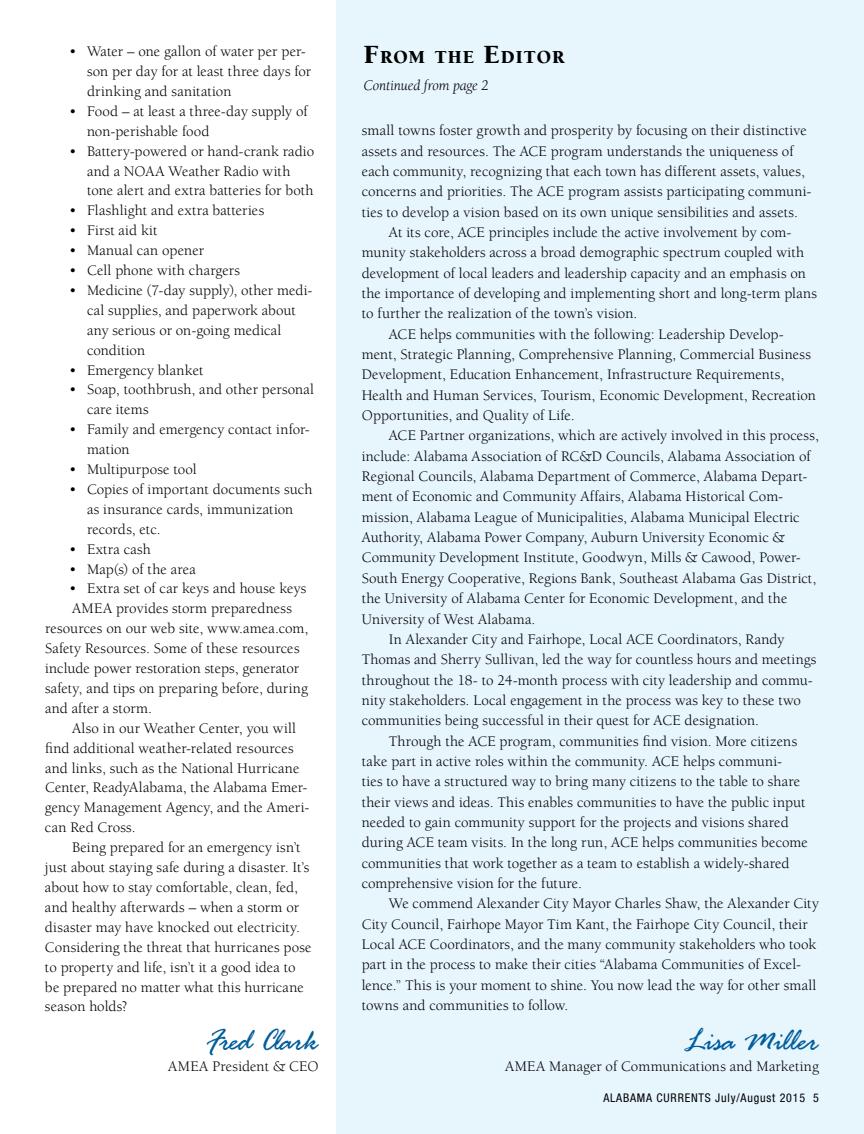
<style>
.page{position:relative;width:864px;height:1134px;background:#fff}
.page>*{position:absolute;margin:0;border:0;box-sizing:border-box;transform-origin:0 0}
.t1{font:33px "Rage Italic Plain";letter-spacing:-.015em;color:#005d9c}
.t2{font:33px "Rage Italic Plain";letter-spacing:-.055em;color:#005d9c}
.t3{font:900 18.9px "Berkeley";letter-spacing:.055em;color:#000}
.t4{font:15px/20px "Berkeley";letter-spacing:.005em;color:#000}
.t5{font:italic 15px "Berkeley";letter-spacing:-.01em;color:#000}
.t6{font:condensed 12px "Helvetica Neue";letter-spacing:.065em;color:#000}
.s1{font-size:27px}
</style>
<div class="page">
<div style="left:337px;top:0;width:527px;height:1134px;background:#e7f5fd"></div>
<p class="t4" style="left:87px;top:42px;width:226px;text-indent:-18px">• Water – one gallon of water per per&shy;son per day for at least three days for drinking and sanitation</p>
<p class="t4" style="left:87px;top:101px;width:222px;text-indent:-18px">• Food – at least a three-day supply of non-perishable food</p>
<p class="t4" style="left:87px;top:141px;width:229px;text-indent:-18px">• Battery-powered or hand-crank radio and a NOAA Weather Radio with tone alert and extra batteries for both</p>
<p class="t4" style="left:69px;top:201px;width:197px">• Flashlight and extra batteries</p>
<p class="t4" style="left:69px;top:221px;width:90px">• First aid kit</p>
<p class="t4" style="left:69px;top:241px;width:137px">• Manual can opener</p>
<p class="t4" style="left:69px;top:261px;width:172px">• Cell phone with chargers</p>
<p class="t4" style="left:87px;top:281px;width:227px;text-indent:-18px">• Medicine (7-day supply), other medi&shy;cal supplies, and paperwork about any serious or on-going medical condition</p>
<p class="t4" style="left:69px;top:360px;width:136px">• Emergency blanket</p>
<p class="t4" style="left:87px;top:380px;width:229px;text-indent:-18px">• Soap, toothbrush, and other personal care items</p>
<p class="t4" style="left:87px;top:420px;width:224px;text-indent:-18px">• Family and emergency contact infor&shy;mation</p>
<p class="t4" style="left:69px;top:460px;width:129px">• Multipurpose tool</p>
<p class="t4" style="left:87px;top:480px;width:227px;text-indent:-18px">• Copies of important documents such as insurance cards, immunization records, etc.</p>
<p class="t4" style="left:69px;top:539px;width:83px">• Extra cash</p>
<p class="t4" style="left:69px;top:559px;width:128px">• Map(s) of the area</p>
<p class="t4" style="left:69px;top:579px;width:239px">• Extra set of car keys and house keys</p>
<p class="t4" style="left:72px;top:599px;width:221px">AMEA provides storm preparedness</p>
<p class="t4" style="left:45px;top:619px;width:265px">resources on our web site, www.amea.com,</p>
<p class="t4" style="left:45px;top:639px;width:256px">Safety Resources. Some of these resources</p>
<p class="t4" style="left:45px;top:659px;width:256px">include power restoration steps, generator</p>
<p class="t4" style="left:45px;top:679px;width:264px">safety, and tips on preparing before, during</p>
<p class="t4" style="left:45px;top:698px;width:109px">and after a storm.</p>
<p class="t4" style="left:72px;top:718px;width:226px">Also in our Weather Center, you will</p>
<p class="t4" style="left:45px;top:738px;width:250px">find additional weather-related resources</p>
<p class="t4" style="left:45px;top:758px;width:256px">and links, such as the National Hurricane</p>
<p class="t4" style="left:45px;top:778px;width:264px">Center, ReadyAlabama, the Alabama Emer-</p>
<p class="t4" style="left:45px;top:798px;width:266px">gency Management Agency, and the Ameri-</p>
<p class="t4" style="left:45px;top:818px;width:92px">can Red Cross.</p>
<p class="t4" style="left:72px;top:838px;width:230px">Being prepared for an emergency isn’t</p>
<p class="t4" style="left:45px;top:858px;width:266px">just about staying safe during a disaster. It’s</p>
<p class="t4" style="left:45px;top:878px;width:255px">about how to stay comfortable, clean, fed,</p>
<p class="t4" style="left:45px;top:898px;width:256px">and healthy afterwards – when a storm or</p>
<p class="t4" style="left:45px;top:917px;width:257px">disaster may have knocked out electricity.</p>
<p class="t4" style="left:45px;top:937px;width:268px">Considering the threat that hurricanes pose</p>
<p class="t4" style="left:45px;top:957px;width:252px">to property and life, isn’t it a good idea to</p>
<p class="t4" style="left:45px;top:977px;width:260px">be prepared no matter what this hurricane</p>
<p class="t4" style="left:45px;top:997px;width:84px">season holds?</p>
<h1 class="t2" style="left:206px;top:1020px;width:115px">Fred Clark</h1>
<p class="t4" style="left:168px;top:1057px;width:152px">AMEA President &amp; CEO</p>
<p class="t3" style="left:364px;top:47px;width:202px"><span class="s1">F</span>ROM THE <span class="s1">E</span>DITOR</p>
<p class="t5" style="left:364px;top:78px;width:126px">Continued from page 2</p>
<p class="t4" style="left:362px;top:121px;width:447px">small towns foster growth and prosperity by focusing on their distinctive</p>
<p class="t4" style="left:362px;top:141px;width:433px">assets and resources. The ACE program understands the uniqueness of</p>
<p class="t4" style="left:362px;top:162px;width:445px">each community, recognizing that each town has different assets, values,</p>
<p class="t4" style="left:362px;top:182px;width:451px">concerns and priorities. The ACE program assists participating communi-</p>
<p class="t4" style="left:362px;top:202px;width:438px">ties to develop a vision based on its own unique sensibilities and assets.</p>
<p class="t4" style="left:389px;top:223px;width:404px">At its core, ACE principles include the active involvement by com-</p>
<p class="t4" style="left:362px;top:243px;width:444px">munity stakeholders across a broad demographic spectrum coupled with</p>
<p class="t4" style="left:362px;top:263px;width:446px">development of local leaders and leadership capacity and an emphasis on</p>
<p class="t4" style="left:362px;top:284px;width:457px">the importance of developing and implementing short and long-term plans</p>
<p class="t4" style="left:362px;top:304px;width:277px">to further the realization of the town’s vision.</p>
<p class="t4" style="left:389px;top:324px;width:397px">ACE helps communities with the following: Leadership Develop-</p>
<p class="t4" style="left:362px;top:345px;width:451px">ment, Strategic Planning, Comprehensive Planning, Commercial Business</p>
<p class="t4" style="left:362px;top:365px;width:424px">Development, Education Enhancement, Infrastructure Requirements,</p>
<p class="t4" style="left:362px;top:385px;width:456px">Health and Human Services, Tourism, Economic Development, Recreation</p>
<p class="t4" style="left:362px;top:406px;width:214px">Opportunities, and Quality of Life.</p>
<p class="t4" style="left:389px;top:426px;width:432px">ACE Partner organizations, which are actively involved in this process,</p>
<p class="t4" style="left:362px;top:446px;width:450px">include: Alabama Association of RC&amp;D Councils, Alabama Association of</p>
<p class="t4" style="left:362px;top:467px;width:447px">Regional Councils, Alabama Department of Commerce, Alabama Depart-</p>
<p class="t4" style="left:362px;top:487px;width:423px">ment of Economic and Community Affairs, Alabama Historical Com-</p>
<p class="t4" style="left:362px;top:507px;width:439px">mission, Alabama League of Municipalities, Alabama Municipal Electric</p>
<p class="t4" style="left:362px;top:528px;width:425px">Authority, Alabama Power Company, Auburn University Economic &amp;</p>
<p class="t4" style="left:362px;top:548px;width:441px">Community Development Institute, Goodwyn, Mills &amp; Cawood, Power-</p>
<p class="t4" style="left:362px;top:568px;width:456px">South Energy Cooperative, Regions Bank, Southeast Alabama Gas District,</p>
<p class="t4" style="left:362px;top:589px;width:427px">the University of Alabama Center for Economic Development, and the</p>
<p class="t4" style="left:362px;top:609px;width:175px">University of West Alabama.</p>
<p class="t4" style="left:389px;top:629px;width:397px">In Alexander City and Fairhope, Local ACE Coordinators, Randy</p>
<p class="t4" style="left:362px;top:650px;width:456px">Thomas and Sherry Sullivan, led the way for countless hours and meetings</p>
<p class="t4" style="left:362px;top:670px;width:453px">throughout the 18- to 24-month process with city leadership and commu-</p>
<p class="t4" style="left:362px;top:691px;width:441px">nity stakeholders. Local engagement in the process was key to these two</p>
<p class="t4" style="left:362px;top:711px;width:399px">communities being successful in their quest for ACE designation.</p>
<p class="t4" style="left:389px;top:731px;width:410px">Through the ACE program, communities find vision. More citizens</p>
<p class="t4" style="left:362px;top:752px;width:422px">take part in active roles within the community. ACE helps communi-</p>
<p class="t4" style="left:362px;top:772px;width:440px">ties to have a structured way to bring many citizens to the table to share</p>
<p class="t4" style="left:362px;top:792px;width:445px">their views and ideas. This enables communities to have the public input</p>
<p class="t4" style="left:362px;top:813px;width:428px">needed to gain community support for the projects and visions shared</p>
<p class="t4" style="left:362px;top:833px;width:448px">during ACE team visits. In the long run, ACE helps communities become</p>
<p class="t4" style="left:362px;top:853px;width:429px">communities that work together as a team to establish a widely-shared</p>
<p class="t4" style="left:362px;top:874px;width:222px">comprehensive vision for the future.</p>
<p class="t4" style="left:389px;top:894px;width:432px">We commend Alexander City Mayor Charles Shaw, the Alexander City</p>
<p class="t4" style="left:362px;top:914px;width:448px">City Council, Fairhope Mayor Tim Kant, the Fairhope City Council, their</p>
<p class="t4" style="left:362px;top:935px;width:456px">Local ACE Coordinators, and the many community stakeholders who took</p>
<p class="t4" style="left:362px;top:955px;width:441px">part in the process to make their cities “Alabama Communities of Excel-</p>
<p class="t4" style="left:362px;top:975px;width:456px">lence.” This is your moment to shine. You now lead the way for other small</p>
<p class="t4" style="left:362px;top:996px;width:208px">towns and communities to follow.</p>
<h1 class="t1" style="left:684px;top:1020px;width:136px">Lisa Miller</h1>
<p class="t4" style="left:505px;top:1057px;width:315px">AMEA Manager of Communications and Marketing</p>
<p class="t6" style="left:604px;top:1090px;width:217px">ALABAMA CURRENTS July/August 2015 5</p>
</div>
